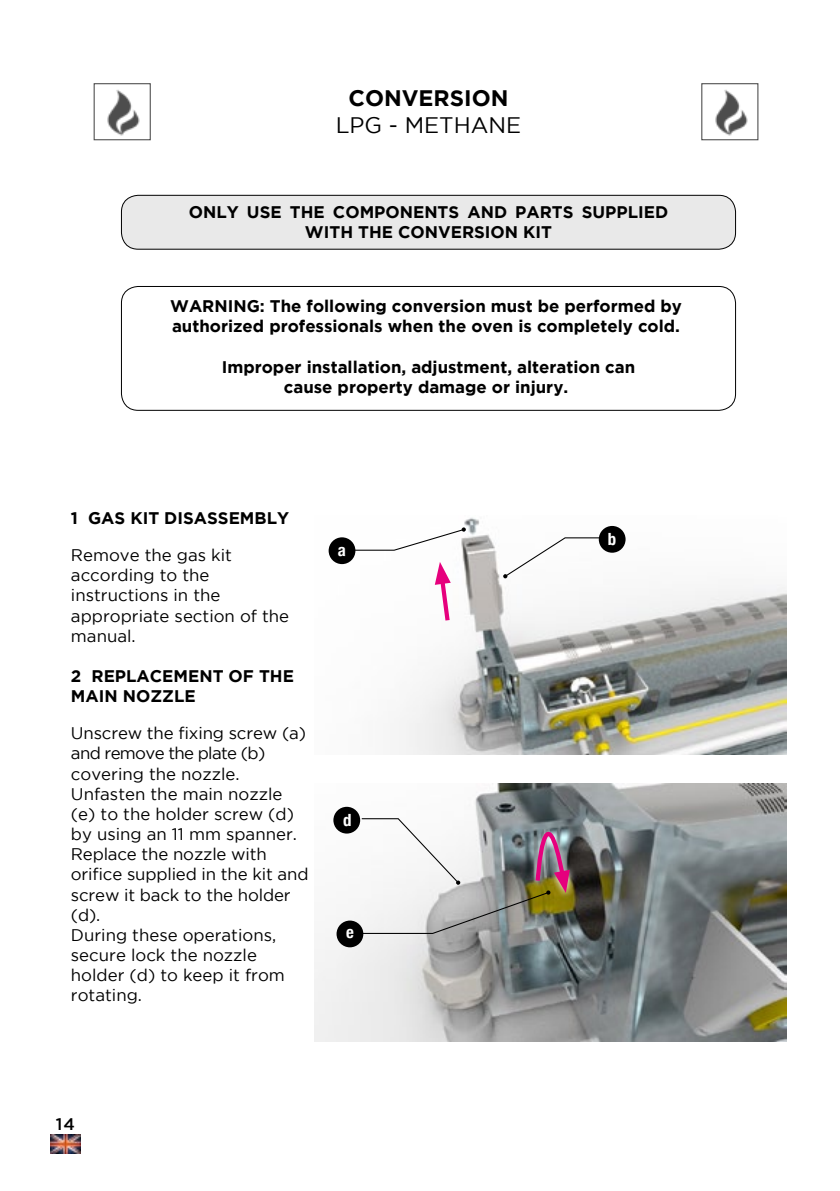
<style>
.page{position:relative;width:840px;height:1191px;background:#fff}
.page>*{position:absolute;margin:0;border:0;box-sizing:border-box;transform-origin:0 0}
.t1{font:22.4px "Gotham";color:#000}
.t2{font:700 22.4px "Gotham";color:#000}
.t3{font:16.8px/20.2px "Gotham";color:#000}
.t4{font:700 16.8px/20.2px "Gotham";color:#000}
.t5{font:700 condensed 16.8px "Helvetica Neue";color:#fff}
.t6{font:500 16.8px "Gotham";color:#000}
</style>
<div class="page">
<img style="left:50px;top:1134px;width:30px;height:19px">
<div style="left:121px;top:195px;width:614px;height:54px;background:#e9e9e9;border-radius:17px"></div>
<div style="left:121px;top:195px;width:614px;height:54px;border:1px solid #000;border-radius:17px"></div>
<img style="left:333px;top:517px;width:452px;height:237px">
<svg style="left:434px;top:562px;width:18px;height:63px"></svg>
<img style="left:315px;top:783px;width:470px;height:258px">
<div style="left:333px;top:807px;width:27px;height:26px;background:#000;border-radius:50%"></div>
<div style="left:336px;top:920px;width:27px;height:27px;background:#000;border-radius:50%"></div>
<svg style="left:350px;top:527px;width:115px;height:24px"></svg>
<div style="left:328px;top:537px;width:27px;height:27px;background:#000;border-radius:50%"></div>
<svg style="left:503px;top:537px;width:99px;height:41px"></svg>
<div style="left:598px;top:526px;width:27px;height:27px;background:#000;border-radius:50%"></div>
<div style="left:121px;top:286px;width:614px;height:125px;border:1px solid #000;border-radius:17px"></div>
<svg style="left:360px;top:783px;width:230px;height:151px"></svg>
<img style="left:715px;top:90px;width:33px;height:46px">
<img style="left:107px;top:90px;width:33px;height:46px">
<h1 class="t2" style="left:348px;top:89px;width:161px">CONVERSION</h1>
<h1 class="t1" style="left:335px;top:113px;width:187px">LPG - METHANE</h1>
<p class="t4" style="left:189px;top:203px;width:480px;text-align:center">ONLY USE THE COMPONENTS AND PARTS SUPPLIED<br>WITH THE CONVERSION KIT</p>
<p class="t4" style="left:170px;top:297px;width:513px">WARNING: The following conversion must be performed by authorized professionals when the oven is completely cold.</p>
<p class="t4" style="left:222px;top:357px;width:415px;text-align:center">Improper installation, adjustment, alteration can cause property damage or injury.</p>
<p class="t4" style="left:71px;top:509px;width:219px">1 GAS KIT DISASSEMBLY</p>
<p class="t3" style="left:71px;top:545px;width:220px">Remove the gas kit according to the instructions in the appropriate section of the manual.</p>
<p class="t4" style="left:71px;top:666px;width:224px">2 REPLACEMENT OF THE<br>MAIN NOZZLE</p>
<p class="t3" style="left:71px;top:723px;width:239px">Unscrew the fixing screw (a) and remove the plate (b) covering the nozzle.<br>Unfasten the main nozzle (e) to the holder screw (d) by using an 11 mm spanner.<br>Replace the nozzle with orifice supplied in the kit and screw it back to the holder (d).<br>During these operations, secure lock the nozzle holder (d) to keep it from rotating.</p>
<p class="t5" style="left:338px;top:543px;width:10px">a</p>
<p class="t5" style="left:343px;top:814px;width:10px">d</p>
<p class="t5" style="left:346px;top:926px;width:9px">e</p>
<p class="t6" style="left:56px;top:1114px;width:21px">14</p>
<p class="t5" style="left:607px;top:533px;width:10px">b</p>
</div>
